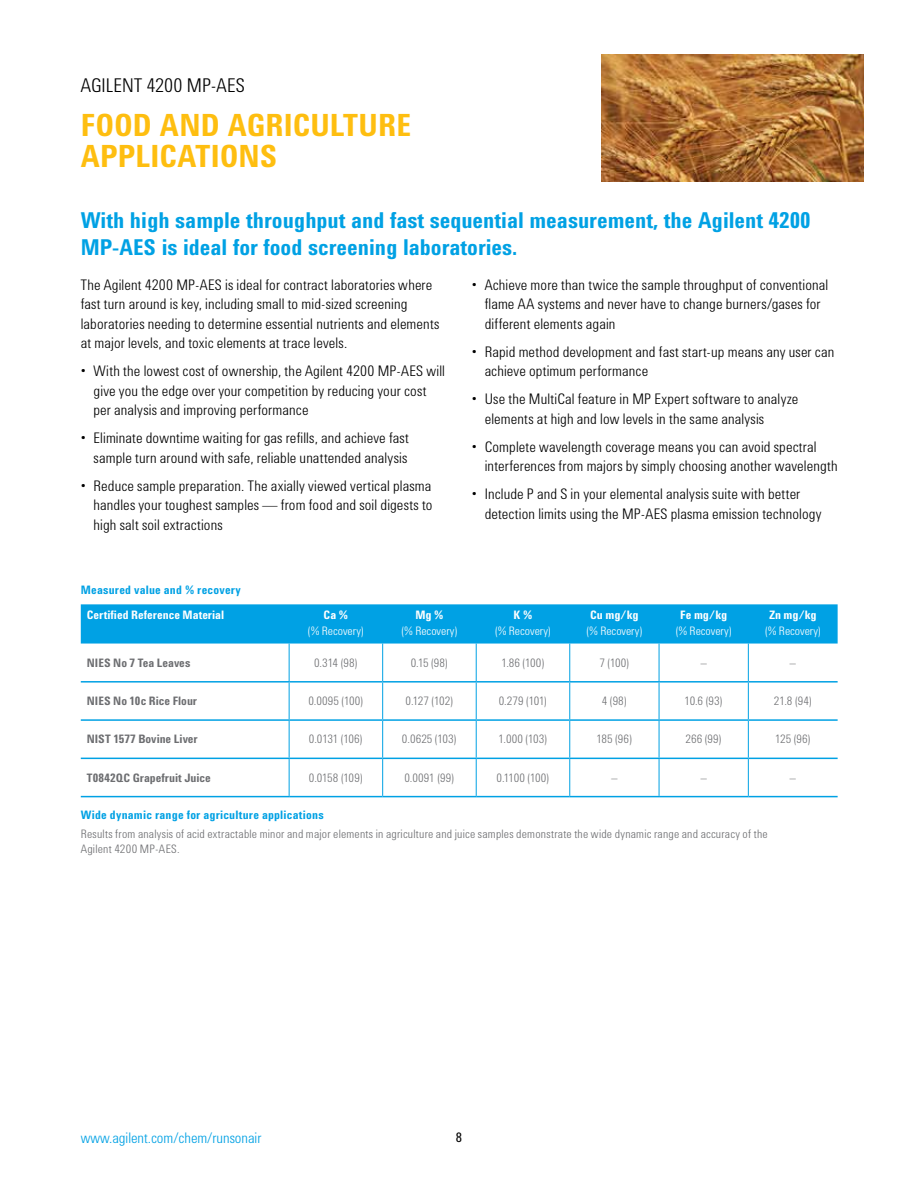
<style>
.page{position:relative;width:918px;height:1188px;background:#fff}
.page>*{position:absolute;margin:0;border:0;box-sizing:border-box;transform-origin:0 0}
.t1{font:700 31.5px/31.5px "Agilent Condensed CFF";color:#febe10}
.t2{font:700 22.5px/27px "Agilent Condensed CFF";color:#00a1e4}
.t3{font:300 19.5px "Agilent Condensed CFF";letter-spacing:.005em;color:#000}
.t4{font:300 15px/19.5px "Agilent Condensed CFF";letter-spacing:.01em;color:#000}
.t5{font:300 15px "Agilent Condensed CFF";color:#00a1e4}
.t6{font:13.5px "Agilent Condensed CFF";color:#000}
.t7{font:300 12px/15px "Agilent Condensed CFF";letter-spacing:.02em;color:#6d6e71}
.t8{font:700 12px "Agilent Condensed CFF";color:#6d6e71}
.t9{font:700 12px "Agilent Condensed CFF";letter-spacing:.015em;color:#00a1e4}
.t10{font:300 12px "Agilent Condensed CFF";color:#fff}
.t11{font:700 12px "Agilent Condensed CFF";color:#fff}
</style>
<div class="page">
<div style="left:81px;top:604px;width:757px;height:40px;background:#00a1e4"></div>
<hr style="left:81px;top:681px;width:208px;height:2px;background:#00a1e4">
<hr style="left:81px;top:719px;width:208px;height:2px;background:#00a1e4">
<hr style="left:81px;top:758px;width:208px;height:1px;background:#00a1e4">
<hr style="left:81px;top:796px;width:208px;height:1px;background:#00a1e4">
<hr style="left:289px;top:644px;width:1px;height:37px;background:#00a1e4">
<hr style="left:382px;top:644px;width:1px;height:37px;background:#00a1e4">
<hr style="left:476px;top:644px;width:1px;height:37px;background:#00a1e4">
<hr style="left:570px;top:644px;width:1px;height:37px;background:#00a1e4">
<hr style="left:659px;top:644px;width:1px;height:37px;background:#00a1e4">
<hr style="left:748px;top:644px;width:1px;height:37px;background:#00a1e4">
<hr style="left:289px;top:683px;width:1px;height:36px;background:#00a1e4">
<hr style="left:382px;top:683px;width:1px;height:36px;background:#00a1e4">
<hr style="left:476px;top:683px;width:1px;height:36px;background:#00a1e4">
<hr style="left:570px;top:683px;width:1px;height:36px;background:#00a1e4">
<hr style="left:659px;top:683px;width:1px;height:36px;background:#00a1e4">
<hr style="left:748px;top:683px;width:1px;height:36px;background:#00a1e4">
<hr style="left:289px;top:721px;width:1px;height:37px;background:#00a1e4">
<hr style="left:382px;top:721px;width:1px;height:37px;background:#00a1e4">
<hr style="left:476px;top:721px;width:1px;height:37px;background:#00a1e4">
<hr style="left:570px;top:721px;width:1px;height:37px;background:#00a1e4">
<hr style="left:659px;top:721px;width:1px;height:37px;background:#00a1e4">
<hr style="left:748px;top:721px;width:1px;height:37px;background:#00a1e4">
<hr style="left:289px;top:759px;width:1px;height:37px;background:#00a1e4">
<hr style="left:382px;top:759px;width:1px;height:37px;background:#00a1e4">
<hr style="left:476px;top:759px;width:1px;height:37px;background:#00a1e4">
<hr style="left:570px;top:759px;width:1px;height:37px;background:#00a1e4">
<hr style="left:659px;top:759px;width:1px;height:37px;background:#00a1e4">
<hr style="left:748px;top:759px;width:1px;height:37px;background:#00a1e4">
<hr style="left:289px;top:681px;width:94px;height:2px;background:#00a1e4">
<hr style="left:383px;top:681px;width:93px;height:2px;background:#00a1e4">
<hr style="left:476px;top:681px;width:94px;height:2px;background:#00a1e4">
<hr style="left:570px;top:681px;width:89px;height:2px;background:#00a1e4">
<hr style="left:659px;top:681px;width:89px;height:2px;background:#00a1e4">
<hr style="left:748px;top:681px;width:90px;height:2px;background:#00a1e4">
<hr style="left:289px;top:719px;width:94px;height:2px;background:#00a1e4">
<hr style="left:383px;top:719px;width:93px;height:2px;background:#00a1e4">
<hr style="left:476px;top:719px;width:94px;height:2px;background:#00a1e4">
<hr style="left:570px;top:719px;width:89px;height:2px;background:#00a1e4">
<hr style="left:659px;top:719px;width:89px;height:2px;background:#00a1e4">
<hr style="left:748px;top:719px;width:90px;height:2px;background:#00a1e4">
<hr style="left:289px;top:758px;width:94px;height:1px;background:#00a1e4">
<hr style="left:383px;top:758px;width:93px;height:1px;background:#00a1e4">
<hr style="left:476px;top:758px;width:94px;height:1px;background:#00a1e4">
<hr style="left:570px;top:758px;width:89px;height:1px;background:#00a1e4">
<hr style="left:659px;top:758px;width:89px;height:1px;background:#00a1e4">
<hr style="left:748px;top:758px;width:90px;height:1px;background:#00a1e4">
<hr style="left:289px;top:796px;width:94px;height:1px;background:#00a1e4">
<hr style="left:383px;top:796px;width:93px;height:1px;background:#00a1e4">
<hr style="left:476px;top:796px;width:94px;height:1px;background:#00a1e4">
<hr style="left:570px;top:796px;width:89px;height:1px;background:#00a1e4">
<hr style="left:659px;top:796px;width:89px;height:1px;background:#00a1e4">
<hr style="left:748px;top:796px;width:90px;height:1px;background:#00a1e4">
<img style="left:601px;top:54px;width:263px;height:128px">
<h3 class="t3" style="left:81px;top:71px;width:166px">AGILENT 4200 MP-AES</h3>
<h1 class="t1" style="left:81px;top:108px;width:332px">FOOD AND AGRICULTURE<br>APPLICATIONS</h1>
<h2 class="t2" style="left:81px;top:206px;width:731px">With high sample throughput and fast sequential measurement, the Agilent 4200<br>MP-AES is ideal for food screening laboratories.</h2>
<p class="t4" style="left:81px;top:273px;width:360px">The Agilent 4200 MP-AES is ideal for contract laboratories where fast turn around is key, including small to mid-sized screening laboratories needing to determine essential nutrients and elements at major levels, and toxic elements at trace levels.</p>
<p class="t4" style="left:94px;top:360px;width:353px;text-indent:-13px">• With the lowest cost of ownership, the Agilent 4200 MP-AES will give you the edge over your competition by reducing your cost per analysis and improving performance</p>
<p class="t4" style="left:81px;top:427px;width:330px;text-align:right">• Eliminate downtime waiting for gas refills, and achieve fast sample turn around with safe, reliable unattended analysis</p>
<p class="t4" style="left:94px;top:474px;width:340px;text-align:justify;text-indent:-13px">• Reduce sample preparation. The axially viewed vertical plasma handles your toughest samples — from food and soil digests to high salt soil extractions</p>
<p class="t4" style="left:485px;top:273px;width:345px;text-indent:-13px">• Achieve more than twice the sample throughput of conventional flame AA systems and never have to change burners/gases for different elements again</p>
<p class="t4" style="left:485px;top:340px;width:351px;text-indent:-13px">• Rapid method development and fast start-up means any user can achieve optimum performance</p>
<p class="t4" style="left:485px;top:388px;width:315px;text-indent:-13px">• Use the MultiCal feature in MP Expert software to analyze elements at high and low levels in the same analysis</p>
<p class="t4" style="left:485px;top:435px;width:354px;text-indent:-13px">• Complete wavelength coverage means you can avoid spectral interferences from majors by simply choosing another wavelength</p>
<p class="t4" style="left:485px;top:483px;width:338px;text-indent:-13px">• Include P and S in your elemental analysis suite with better detection limits using the MP-AES plasma emission technology</p>
<p class="t9" style="left:81px;top:581px;width:162px">Measured value and % recovery</p>
<p class="t11" style="left:87px;top:606px;width:139px">Certified Reference Material</p>
<p class="t11" style="left:324px;top:606px;width:26px">Ca %</p>
<p class="t10" style="left:308px;top:622px;width:58px">(% Recovery)</p>
<p class="t11" style="left:415px;top:606px;width:29px">Mg %</p>
<p class="t10" style="left:401px;top:622px;width:58px">(% Recovery)</p>
<p class="t11" style="left:514px;top:606px;width:20px">K %</p>
<p class="t10" style="left:495px;top:622px;width:58px">(% Recovery)</p>
<p class="t11" style="left:590px;top:606px;width:50px">Cu mg/kg</p>
<p class="t10" style="left:586px;top:622px;width:58px">(% Recovery)</p>
<p class="t11" style="left:680px;top:606px;width:48px">Fe mg/kg</p>
<p class="t10" style="left:675px;top:622px;width:58px">(% Recovery)</p>
<p class="t11" style="left:769px;top:606px;width:49px">Zn mg/kg</p>
<p class="t10" style="left:765px;top:622px;width:58px">(% Recovery)</p>
<p class="t8" style="left:87px;top:654px;width:105px">NIES No 7 Tea Leaves</p>
<p class="t7" style="left:314px;top:654px;width:45px">0.314 (98)</p>
<p class="t7" style="left:411px;top:654px;width:39px">0.15 (98)</p>
<p class="t7" style="left:501px;top:654px;width:45px">1.86 (100)</p>
<p class="t7" style="left:599px;top:654px;width:32px">7 (100)</p>
<p class="t7" style="left:701px;top:654px;width:7px">–</p>
<p class="t7" style="left:790px;top:654px;width:7px">–</p>
<p class="t8" style="left:87px;top:692px;width:112px">NIES No 10c Rice Flour</p>
<p class="t7" style="left:308px;top:693px;width:57px">0.0095 (100)</p>
<p class="t7" style="left:406px;top:693px;width:49px">0.127 (102)</p>
<p class="t7" style="left:499px;top:693px;width:50px">0.279 (101)</p>
<p class="t7" style="left:602px;top:693px;width:27px">4 (98)</p>
<p class="t7" style="left:685px;top:693px;width:40px">10.6 (93)</p>
<p class="t7" style="left:774px;top:693px;width:40px">21.8 (94)</p>
<p class="t8" style="left:87px;top:730px;width:112px">NIST 1577 Bovine Liver</p>
<p class="t7" style="left:309px;top:731px;width:55px">0.0131 (106)</p>
<p class="t7" style="left:402px;top:731px;width:56px">0.0625 (103)</p>
<p class="t7" style="left:499px;top:731px;width:50px">1.000 (103)</p>
<p class="t7" style="left:597px;top:731px;width:37px">185 (96)</p>
<p class="t7" style="left:686px;top:731px;width:38px">266 (99)</p>
<p class="t7" style="left:775px;top:731px;width:37px">125 (96)</p>
<p class="t8" style="left:87px;top:768px;width:126px">T0842QC Grapefruit Juice</p>
<p class="t7" style="left:309px;top:769px;width:56px">0.0158 (109)</p>
<p class="t7" style="left:404px;top:769px;width:51px">0.0091 (99)</p>
<p class="t7" style="left:497px;top:769px;width:54px">0.1100 (100)</p>
<p class="t7" style="left:611px;top:769px;width:7px">–</p>
<p class="t7" style="left:701px;top:769px;width:7px">–</p>
<p class="t7" style="left:790px;top:769px;width:7px">–</p>
<p class="t9" style="left:81px;top:806px;width:244px">Wide dynamic range for agriculture applications</p>
<p class="t7" style="left:81px;top:826px;width:688px">Results from analysis of acid extractable minor and major elements in agriculture and juice samples demonstrate the wide dynamic range and accuracy of the<br>Agilent 4200 MP-AES.</p>
<p class="t5" style="left:81px;top:1127px;width:182px">www.agilent.com/chem/runsonair</p>
<p class="t6" style="left:456px;top:1127px;width:8px">8</p>
</div>
